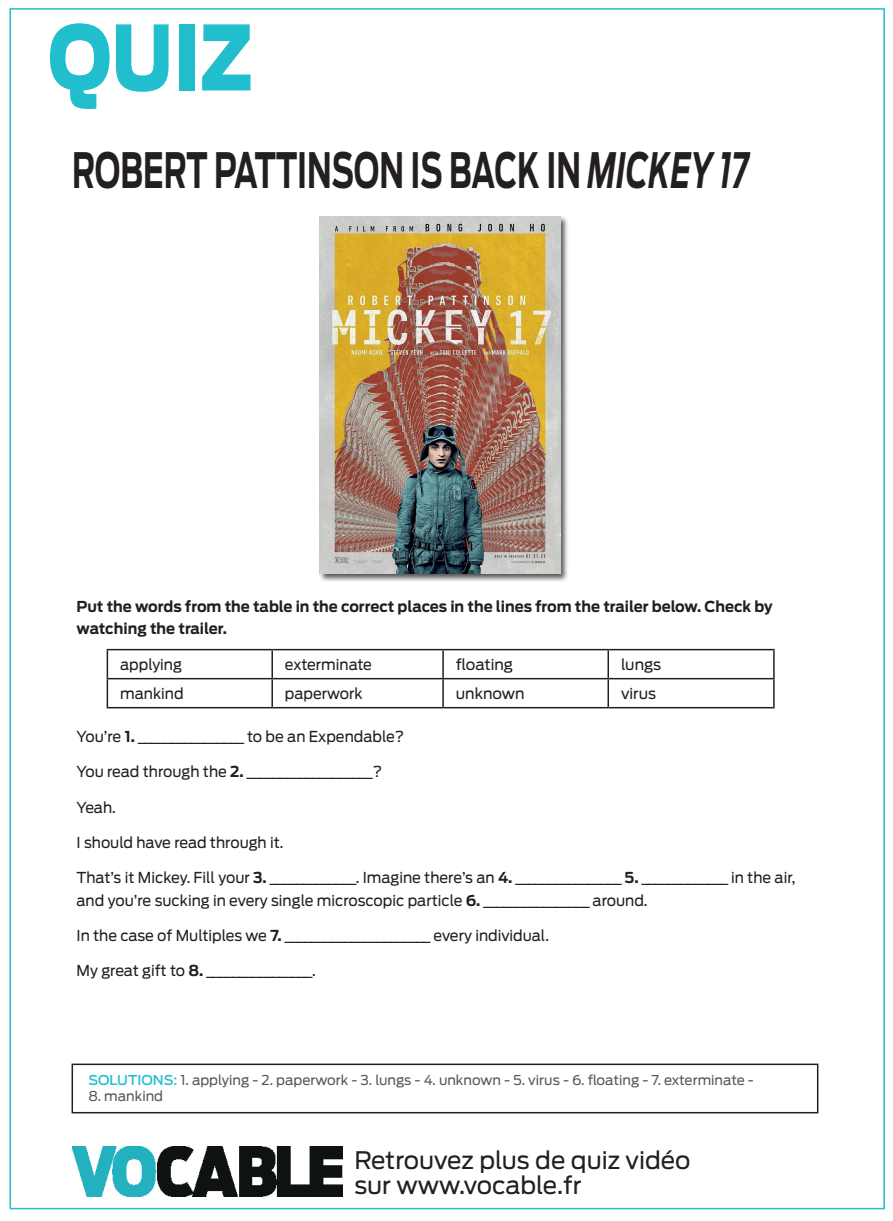
<style>
.page{position:relative;width:893px;height:1221px;background:#fff}
.page>*{position:absolute;margin:0;border:0;box-sizing:border-box;transform-origin:0 0}
.t1{font:900 89.1px "Antenna";color:#21bece;scale:.83 1}
.t2{font:700 48.45px "Antenna";color:#231f20;scale:.62 1}
.t3{font:24px/25.5px "Antenna";color:#231f20}
.t4{font:15px/22.5px "Antenna";color:#231f20}
.t5{font:700 15px/22.5px "Antenna";color:#231f20}
.t6{font:13.5px "Antenna";color:#57585a}
.s1{font-style:italic}
.s2{font-weight:700}
.s3{font-weight:500;color:#21bece}
</style>
<div class="page">
<div style="left:72px;top:1063px;width:746px;height:50px;border:2px solid #231f20"></div>
<hr style="left:107px;top:649px;width:165px;height:1px;background:#231f20">
<hr style="left:272px;top:649px;width:171px;height:1px;background:#231f20">
<hr style="left:271px;top:650px;width:2px;height:28px;background:#231f20">
<hr style="left:443px;top:649px;width:165px;height:1px;background:#231f20">
<hr style="left:442px;top:650px;width:2px;height:28px;background:#231f20">
<hr style="left:608px;top:649px;width:167px;height:1px;background:#231f20">
<hr style="left:607px;top:650px;width:2px;height:28px;background:#231f20">
<hr style="left:773px;top:650px;width:2px;height:28px;background:#231f20">
<hr style="left:107px;top:678px;width:165px;height:1px;background:#231f20">
<svg style="left:107px;top:650px;width:1px;height:57px"></svg>
<hr style="left:272px;top:678px;width:171px;height:1px;background:#231f20">
<hr style="left:271px;top:679px;width:2px;height:28px;background:#231f20">
<hr style="left:443px;top:678px;width:165px;height:1px;background:#231f20">
<hr style="left:442px;top:679px;width:2px;height:28px;background:#231f20">
<hr style="left:608px;top:678px;width:167px;height:1px;background:#231f20">
<hr style="left:607px;top:679px;width:2px;height:28px;background:#231f20">
<hr style="left:773px;top:679px;width:2px;height:28px;background:#231f20">
<hr style="left:107px;top:707px;width:165px;height:1px;background:#231f20">
<hr style="left:272px;top:707px;width:171px;height:1px;background:#231f20">
<hr style="left:443px;top:707px;width:165px;height:1px;background:#231f20">
<hr style="left:608px;top:707px;width:167px;height:1px;background:#231f20">
<div style="left:318px;top:215px;width:251px;height:367px;background:#231f20;opacity:.75"></div>
<img style="left:320px;top:217px;width:240px;height:356px">
<img style="left:72px;top:1146px;width:270px;height:50px">
<h1 class="t1" style="left:48px;top:5px;width:248px">QUIZ</h1>
<h2 class="t2" style="left:72px;top:141px;width:1093px">ROBERT PATTINSON IS BACK IN <span class="s1">MICKEY 17</span></h2>
<p class="t5" style="left:77px;top:595px;width:698px">Put the words from the table in the correct places in the lines from the trailer below. Check by watching the trailer.</p>
<p class="t4" style="left:120px;top:653px;width:63px">applying</p>
<p class="t4" style="left:285px;top:653px;width:89px">exterminate</p>
<p class="t4" style="left:456px;top:653px;width:59px">floating</p>
<p class="t4" style="left:621px;top:653px;width:42px">lungs</p>
<p class="t4" style="left:120px;top:682px;width:65px">mankind</p>
<p class="t4" style="left:285px;top:682px;width:79px">paperwork</p>
<p class="t4" style="left:456px;top:682px;width:70px">unknown</p>
<p class="t4" style="left:621px;top:682px;width:37px">virus</p>
<p class="t4" style="left:77px;top:725px;width:329px">You’re <span class="s2">1.</span> ________________ to be an Expendable?</p>
<p class="t4" style="left:77px;top:760px;width:307px">You read through the <span class="s2">2.</span> ___________________?</p>
<p class="t4" style="left:77px;top:795px;width:41px">Yeah.</p>
<p class="t4" style="left:77px;top:831px;width:209px">I should have read through it.</p>
<p class="t4" style="left:77px;top:866px;width:721px">That’s it Mickey. Fill your <span class="s2">3.</span> _____________. Imagine there’s an <span class="s2">4.</span> ________________ <span class="s2">5.</span> _____________ in the air, and you’re sucking in every single microscopic particle <span class="s2">6.</span> ________________ around.</p>
<p class="t4" style="left:77px;top:924px;width:474px">In the case of Multiples we <span class="s2">7.</span> ______________________ every individual.</p>
<p class="t4" style="left:77px;top:959px;width:241px">My great gift to <span class="s2">8.</span> ________________.</p>
<p class="t6" style="left:89px;top:1071px;width:667px"><span class="s3">SOLUTIONS:</span> 1. applying - 2. paperwork - 3. lungs - 4. unknown - 5. virus - 6. floating - 7. exterminate -</p>
<p class="t6" style="left:89px;top:1088px;width:76px">8. mankind</p>
<h3 class="t3" style="left:354px;top:1147px;width:338px">Retrouvez plus de quiz vidéo sur www.vocable.fr</h3>
</div>
